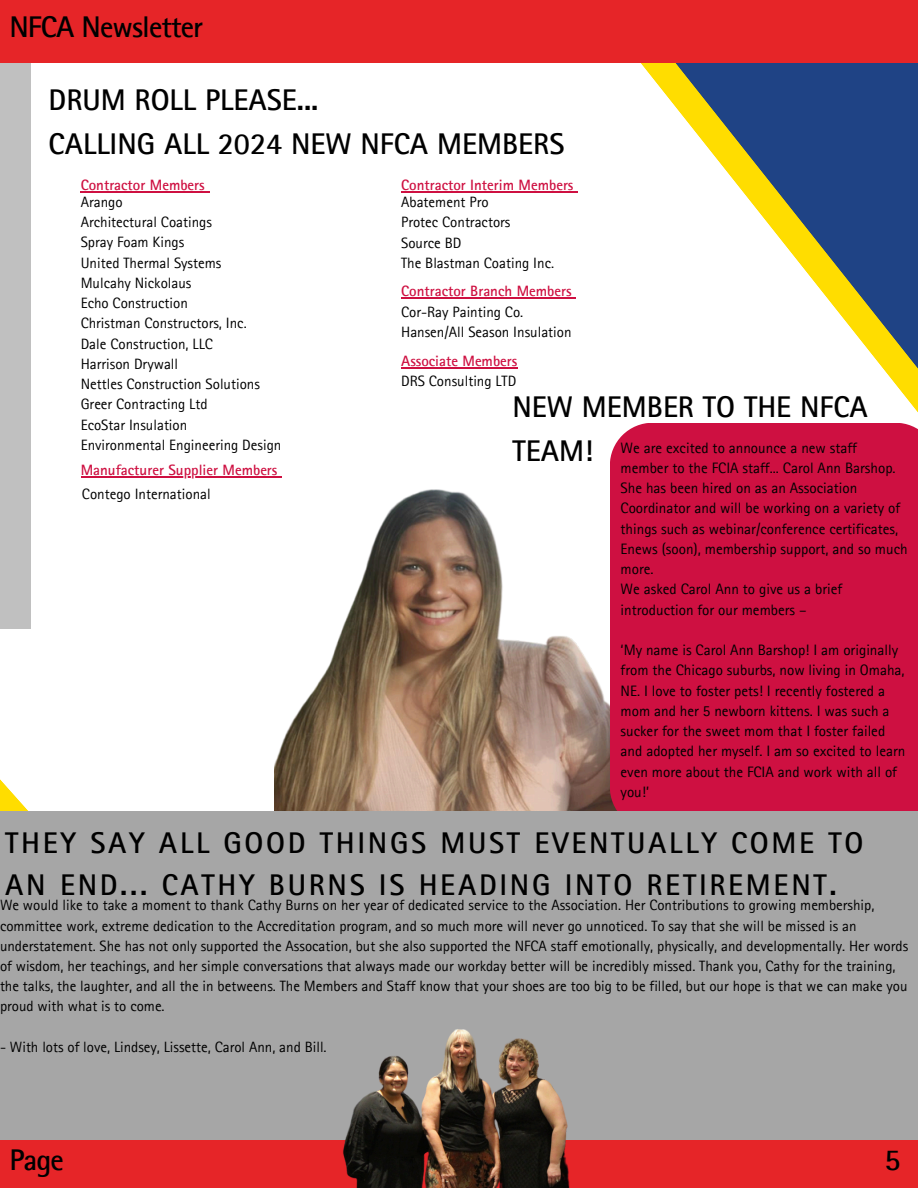
<style>
.page{position:relative;width:918px;height:1188px;background:#fff}
.page>*{position:absolute;margin:0;border:0;box-sizing:border-box;transform-origin:0 0}
.t1{font:700 30px/41.7px "Rotis Sans Serif Pro";letter-spacing:.09em;color:#000}
.t2{font:700 30px/43.8px "Rotis Sans Serif Pro";color:#000}
.t3{font:700 30px "Rotis Sans Serif Pro";letter-spacing:-.03em;color:#000}
.t4{font:15.15px/20.2px "Rotis Sans Serif Pro";color:#000}
.t5{font:15px/20.2px "Rotis Sans Serif Pro";color:#000}
.t6{font:700 15px "Rotis Sans Serif Pro";color:#ce1041}
</style>
<div class="page">
<svg style="left:641px;top:63px;width:277px;height:350px"></svg>
<div style="left:0;top:0;width:31px;height:628px;background:#c0c0c0"></div>
<div style="left:0;top:1140px;width:918px;height:48px;background:#e62528"></div>
<div style="left:0;top:0;width:918px;height:63px;background:#e62528"></div>
<img style="left:274px;top:489px;width:336px;height:322px">
<div style="left:610px;top:423px;width:308px;height:388px;background:#ce1041"></div>
<div style="left:0;top:811px;width:918px;height:329px;background:#a6a6a6"></div>
<img style="left:343px;top:1029px;width:227px;height:159px">
<hr style="left:81px;top:191px;width:124px;height:1px;background:#ce1041">
<hr style="left:401px;top:191px;width:173px;height:1px;background:#ce1041">
<hr style="left:401px;top:298px;width:171px;height:1px;background:#ce1041">
<hr style="left:401px;top:367px;width:116px;height:1px;background:#ce1041">
<hr style="left:81px;top:476px;width:197px;height:1px;background:#ce1041">
<h1 class="t3" style="left:9px;top:16px;width:195px">NFCA Newsletter</h1>
<p class="t2" style="left:49px;top:82px;width:517px">DRUM ROLL PLEASE...<br>CALLING ALL 2024 NEW NFCA MEMBERS</p>
<p class="t6" style="left:81px;top:179px;width:126px">Contractor Members</p>
<p class="t5" style="left:81px;top:194px;width:43px">Arango</p>
<p class="t5" style="left:81px;top:214px;width:133px">Architectural Coatings</p>
<p class="t5" style="left:81px;top:234px;width:105px">Spray Foam Kings</p>
<p class="t5" style="left:81px;top:255px;width:142px">United Thermal Systems</p>
<p class="t5" style="left:81px;top:275px;width:112px">Mulcahy Nickolaus</p>
<p class="t5" style="left:81px;top:295px;width:109px">Echo Construction</p>
<p class="t5" style="left:81px;top:315px;width:168px">Christman Constructors, Inc.</p>
<p class="t5" style="left:81px;top:336px;width:134px">Dale Construction, LLC</p>
<p class="t5" style="left:81px;top:356px;width:99px">Harrison Drywall</p>
<p class="t5" style="left:81px;top:376px;width:181px">Nettles Construction Solutions</p>
<h3 class="t5" style="left:81px;top:396px;width:128px">Greer Contracting Ltd</h3>
<p class="t5" style="left:81px;top:417px;width:108px">EcoStar Insulation</p>
<p class="t5" style="left:81px;top:437px;width:202px">Environmental Engineering Design</p>
<p class="t6" style="left:401px;top:179px;width:174px">Contractor Interim Members</p>
<p class="t5" style="left:401px;top:194px;width:89px">Abatement Pro</p>
<h1 class="t5" style="left:401px;top:214px;width:111px">Protec Contractors</h1>
<p class="t5" style="left:401px;top:235px;width:62px">Source BD</p>
<p class="t5" style="left:401px;top:255px;width:154px">The Blastman Coating Inc.</p>
<p class="t6" style="left:401px;top:286px;width:172px">Contractor Branch Members</p>
<h3 class="t5" style="left:401px;top:304px;width:124px">Cor-Ray Painting Co.</h3>
<p class="t5" style="left:401px;top:324px;width:172px">Hansen/All Season Insulation</p>
<p class="t6" style="left:401px;top:355px;width:118px">Associate Members</p>
<h1 class="t5" style="left:401px;top:373px;width:117px">DRS Consulting LTD</h1>
<p class="t2" style="left:513px;top:390px;width:357px">NEW MEMBER TO THE NFCA<br>TEAM!</p>
<p class="t4" style="left:621px;top:440px;width:289px">We are excited to announce a new staff member to the FCIA staff... Carol Ann Barshop.<br>She has been hired on as an Association Coordinator and will be working on a variety of things such as webinar/conference certificates, Enews (soon), membership support, and so much more.</p>
<p class="t4" style="left:621px;top:581px;width:223px">We asked Carol Ann to give us a brief introduction for our members –</p>
<p class="t4" style="left:621px;top:642px;width:286px">‘My name is Carol Ann Barshop! I am originally from the Chicago suburbs, now living in Omaha, NE. I love to foster pets! I recently fostered a mom and her 5 newborn kittens. I was such a sucker for the sweet mom that I foster failed and adopted her myself. I am so excited to learn even more about the FCIA and work with all of you!’</p>
<p class="t6" style="left:81px;top:464px;width:198px">Manufacturer Supplier Members</p>
<p class="t5" style="left:82px;top:486px;width:130px">Contego International</p>
<p class="t1" style="left:5px;top:826px;width:860px">THEY SAY ALL GOOD THINGS MUST EVENTUALLY COME TO<br>AN END... CATHY BURNS IS HEADING INTO RETIREMENT.</p>
<h3 class="t5" style="left:0;top:897px;width:910px">We would like to take a moment to thank Cathy Burns on her year of dedicated service to the Association. Her Contributions to growing membership, committee work, extreme dedication to the Accreditation program, and so much more will never go unnoticed. To say that she will be missed is an understatement. She has not only supported the Assocation, but she also supported the NFCA staff emotionally, physically, and developmentally. Her words of wisdom, her teachings, and her simple conversations that always made our workday better will be incredibly missed. Thank you, Cathy for the training, the talks, the laughter, and all the in betweens. The Members and Staff know that your shoes are too big to be filled, but our hope is that we can make you proud with what is to come.</h3>
<h3 class="t5" style="left:0;top:1039px;width:328px">- With lots of love, Lindsey, Lissette, Carol Ann, and Bill.</h3>
<h2 class="t2" style="left:9px;top:1142px;width:56px">Page</h2>
<h2 class="t2" style="left:885px;top:1142px;width:18px">5</h2>
</div>
